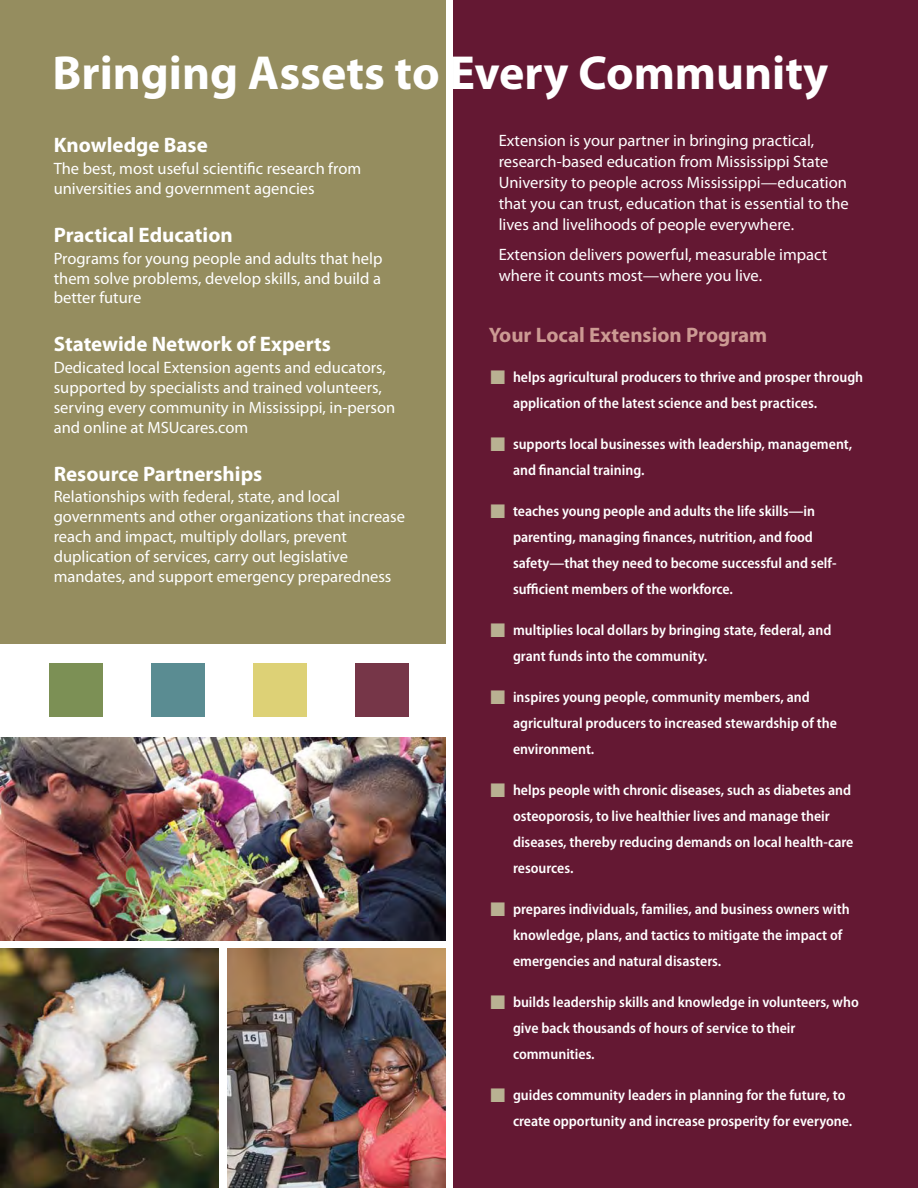
<style>
.page{position:relative;width:918px;height:1188px;background:#fff}
.page>*{position:absolute;margin:0;border:0;box-sizing:border-box;transform-origin:0 0}
.t1{font:700 48px "Myriad Pro";color:#fff}
.t2{font:700 21px "Myriad Pro";color:#fff}
.t3{font:700 21px "Myriad Pro";color:#cc9a93}
.t4{font:16.5px/19.8px "Myriad Pro";color:#fff}
.t5{font:600 semi-condensed 15px/26px "Myriad Pro";color:#fff}
.s1{color:#b9b192}
</style>
<div class="page">
<div style="left:0;top:0;width:446px;height:643px;background:#958d5f"></div>
<div style="left:49px;top:664px;width:53px;height:53px;background:#7c9055"></div>
<div style="left:151px;top:664px;width:53px;height:53px;background:#5a8c92"></div>
<div style="left:253px;top:664px;width:53px;height:53px;background:#ddd176"></div>
<div style="left:356px;top:664px;width:53px;height:53px;background:#763648"></div>
<img style="left:0;top:738px;width:446px;height:202px">
<img style="left:228px;top:949px;width:218px;height:239px">
<img style="left:0;top:949px;width:218px;height:239px">
<div style="left:454px;top:0;width:464px;height:1188px;background:#641833"></div>
<h1 class="t1" style="left:52px;top:54px;width:777px">Bringing Assets to Every Community</h1>
<h2 class="t2" style="left:54px;top:137px;width:156px">Knowledge Base</h2>
<p class="t4" style="left:54px;top:160px;width:309px">The best, most useful scientific research from universities and government agencies</p>
<h2 class="t2" style="left:54px;top:227px;width:181px">Practical Education</h2>
<p class="t4" style="left:54px;top:249px;width:330px;text-align:justify">Programs for young people and adults that help them solve problems, develop skills, and build a better future</p>
<h2 class="t2" style="left:54px;top:336px;width:279px">Statewide Network of Experts</h2>
<p class="t4" style="left:54px;top:359px;width:343px">Dedicated local Extension agents and educators, supported by specialists and trained volunteers, serving every community in Mississippi, in-person and online at MSUcares.com</p>
<h2 class="t2" style="left:54px;top:465px;width:210px">Resource Partnerships</h2>
<p class="t4" style="left:54px;top:488px;width:353px">Relationships with federal, state, and local governments and other organizations that increase reach and impact, multiply dollars, prevent duplication of services, carry out legislative mandates, and support emergency preparedness</p>
<p class="t4" style="left:499px;top:131px;width:352px;line-height:21px">Extension is your partner in bringing practical, research-based education from Mississippi State University to people across Mississippi—education that you can trust, education that is essential to the lives and livelihoods of people everywhere.</p>
<p class="t4" style="left:499px;top:245px;width:330px;line-height:21px">Extension delivers powerful, measurable impact where it counts most—where you live.</p>
<h2 class="t3" style="left:489px;top:327px;width:280px">Your Local Extension Program</h2>
<p class="t5" style="left:513px;top:365px;width:352px;text-indent:-22px"><span class="s1">■</span> helps agricultural producers to thrive and prosper through application of the latest science and best practices.</p>
<p class="t5" style="left:513px;top:432px;width:341px;text-indent:-22px"><span class="s1">■</span> supports local businesses with leadership, management, and financial training.</p>
<p class="t5" style="left:513px;top:499px;width:325px;text-indent:-22px"><span class="s1">■</span> teaches young people and adults the life skills—in parenting, managing finances, nutrition, and food safety—that they need to become successful and self&shy;sufficient members of the workforce.</p>
<p class="t5" style="left:513px;top:618px;width:320px;text-indent:-22px"><span class="s1">■</span> multiplies local dollars by bringing state, federal, and grant funds into the community.</p>
<p class="t5" style="left:513px;top:685px;width:325px;text-indent:-22px"><span class="s1">■</span> inspires young people, community members, and agricultural producers to increased stewardship of the environment.</p>
<p class="t5" style="left:513px;top:778px;width:342px;text-indent:-22px"><span class="s1">■</span> helps people with chronic diseases, such as diabetes and osteoporosis, to live healthier lives and manage their diseases, thereby reducing demands on local health-care resources.</p>
<p class="t5" style="left:513px;top:897px;width:338px;text-indent:-22px"><span class="s1">■</span> prepares individuals, families, and business owners with knowledge, plans, and tactics to mitigate the impact of emergencies and natural disasters.</p>
<p class="t5" style="left:513px;top:990px;width:347px;text-indent:-22px"><span class="s1">■</span> builds leadership skills and knowledge in volunteers, who give back thousands of hours of service to their communities.</p>
<p class="t5" style="left:513px;top:1083px;width:341px;text-indent:-22px"><span class="s1">■</span> guides community leaders in planning for the future, to create opportunity and increase prosperity for everyone.</p>
</div>
